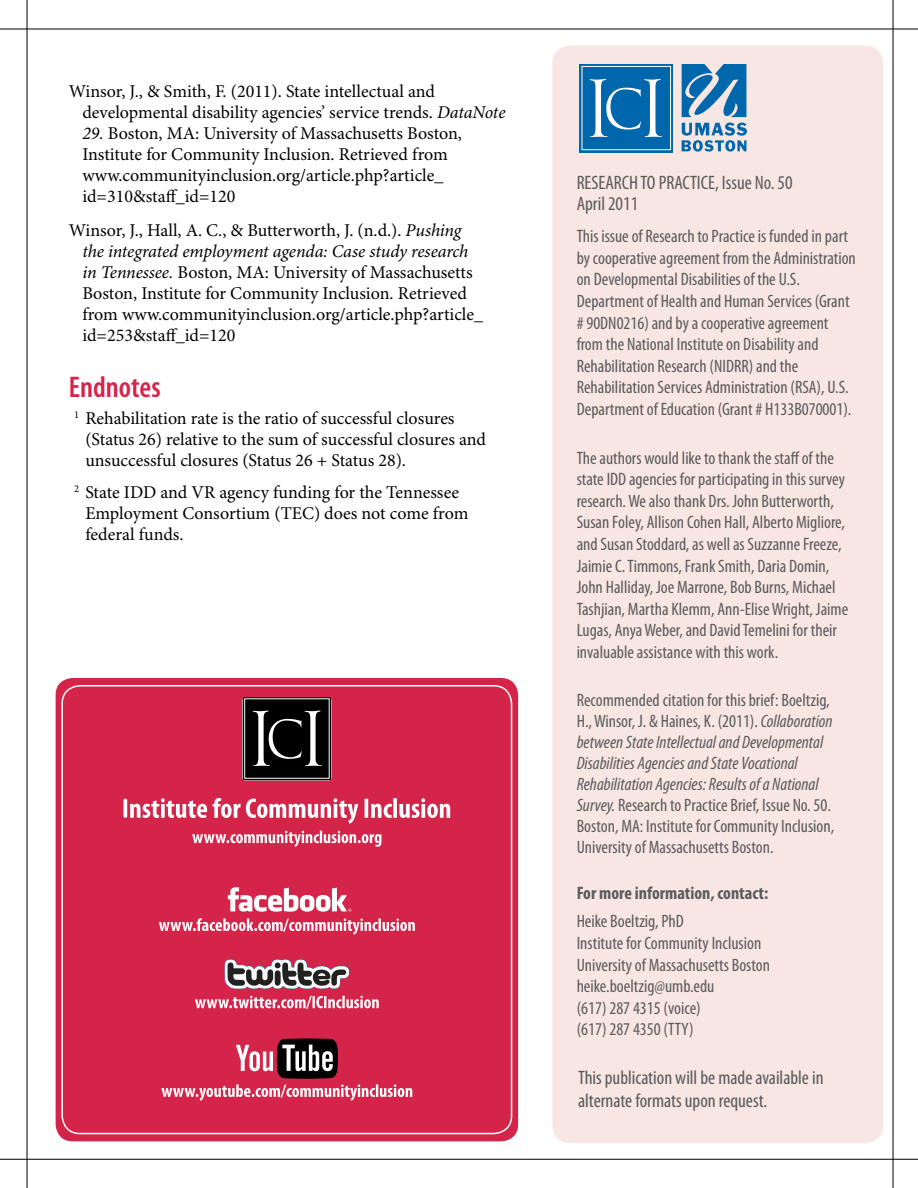
<style>
.page{position:relative;width:918px;height:1188px;background:#fff}
.page>*{position:absolute;margin:0;border:0;box-sizing:border-box;transform-origin:0 0}
.t1{font:600 condensed 30px "Myriad Pro";color:#d52449}
.t2{font:condensed 19.5px/23.4px "Myriad Pro";color:#58595b}
.t3{font:condensed 19.5px/21px "Myriad Pro";color:#5a5b5d}
.t4{font:condensed 18px/21.6px "Myriad Pro";color:#5a5b5d}
.t5{font:18px/21px "Minion Pro";color:#000}
.t6{font:700 condensed 18px "Myriad Pro";color:#5a5b5d}
.s1{font-style:italic}
</style>
<div class="page">
<hr style="left:0;top:29px;width:918px;height:1px;background:#000">
<hr style="left:0;top:1159px;width:918px;height:1px;background:#000">
<hr style="left:27px;top:0;width:1px;height:1188px;background:#000">
<hr style="left:893px;top:0;width:1px;height:1188px;background:#000">
<div style="left:552px;top:46px;width:331px;height:1097px;background:#f8e6e2;border-radius:18px"></div>
<svg style="left:682px;top:64px;width:64px;height:53px"></svg>
<svg style="left:682px;top:123px;width:65px;height:29px"></svg>
<svg style="left:579px;top:64px;width:94px;height:88px"></svg>
<div style="left:582px;top:66px;width:89px;height:84px;background:#0067ac;border:1px solid #fff"></div>
<svg style="left:589px;top:79px;width:73px;height:58px"></svg>
<div style="left:55px;top:677px;width:464px;height:465px;background:#d52449;border-radius:18px"></div>
<div style="left:54px;top:676px;width:466px;height:467px;border:2px solid #fff;border-radius:18px"></div>
<div style="left:61px;top:685px;width:451px;height:449px;border:2px solid #fff;border-radius:18px"></div>
<svg style="left:242px;top:697px;width:90px;height:84px;background:#2f2e2e"></svg>
<svg style="left:225px;top:960px;width:124px;height:28px"></svg>
<svg style="left:195px;top:996px;width:184px;height:13px"></svg>
<svg style="left:161px;top:1038px;width:251px;height:63px"></svg>
<svg style="left:192px;top:831px;width:190px;height:16px"></svg>
<svg style="left:124px;top:798px;width:326px;height:26px"></svg>
<svg style="left:228px;top:887px;width:123px;height:25px"></svg>
<svg style="left:159px;top:918px;width:256px;height:17px"></svg>
<p class="t5" style="left:82px;top:81px;width:425px;text-indent:-14px">Winsor, J., &amp; Smith, F. (2011). State intellectual and developmental disability agencies’ service trends. <span class="s1">DataNote</span></p>
<p class="t5" style="left:82px;top:123px;width:381px"><span class="s1">29.</span> Boston, MA: University of Massachusetts Boston, Institute for Community Inclusion. Retrieved from www.communityinclusion.org/article.php?article_ id=310&amp;staff_id=120</p>
<p class="t5" style="left:82px;top:221px;width:402px;text-indent:-14px">Winsor, J., Hall, A. C., &amp; Butterworth, J. (n.d.). <span class="s1">Pushing the integrated employment agenda: Case study research in Tennessee.</span> Boston, MA: University of Massachusetts Boston, Institute for Community Inclusion. Retrieved from www.communityinclusion.org/article.php?article_ id=253&amp;staff_id=120</p>
<h1 class="t1" style="left:69px;top:371px;width:93px">Endnotes</h1>
<p class="t5" style="left:85px;top:408px;width:402px;text-indent:-11px"><sup>1</sup> Rehabilitation rate is the ratio of successful closures (Status 26) relative to the sum of successful closures and unsuccessful closures (Status 26 + Status 28).</p>
<p class="t5" style="left:85px;top:482px;width:385px;text-indent:-11px"><sup>2</sup> State IDD and VR agency funding for the Tennessee<br>Employment Consortium (TEC) does not come from federal funds.</p>
<p class="t3" style="left:577px;top:172px;width:217px">RESEARCH TO PRACTICE, Issue No. 50<br>April 2011</p>
<p class="t4" style="left:577px;top:226px;width:281px">This issue of Research to Practice is funded in part by cooperative agreement from the Administration on Developmental Disabilities of the U.S.<br>Department of Health and Human Services (Grant # 90DN0216) and by a cooperative agreement from the National Institute on Disability and Rehabilitation Research (NIDRR) and the Rehabilitation Services Administration (RSA), U.S.<br>Department of Education (Grant # H133B070001).</p>
<p class="t4" style="left:577px;top:447px;width:273px">The authors would like to thank the staff of the state IDD agencies for participating in this survey research. We also thank Drs. John Butterworth, Susan Foley, Allison Cohen Hall, Alberto Migliore, and Susan Stoddard, as well as Suzzanne Freeze, Jaimie C. Timmons, Frank Smith, Daria Domin, John Halliday, Joe Marrone, Bob Burns, Michael Tashjian, Martha Klemm, Ann-Elise Wright, Jaime Lugas, Anya Weber, and David Temelini for their invaluable assistance with this work.</p>
<p class="t4" style="left:577px;top:690px;width:259px;line-height:21px">Recommended citation for this brief: Boeltzig, H., Winsor, J. &amp; Haines, K. (2011). <span class="s1">Collaboration between State Intellectual and Developmental Disabilities Agencies and State Vocational Rehabilitation Agencies: Results of a National Survey.</span> Research to Practice Brief, Issue No. 50.<br>Boston, MA: Institute for Community Inclusion, University of Massachusetts Boston.</p>
<p class="t6" style="left:577px;top:883px;width:193px">For more information, contact:</p>
<p class="t4" style="left:577px;top:911px;width:195px">Heike Boeltzig, PhD<br>Institute for Community Inclusion<br>University of Massachusetts Boston heike.boeltzig@umb.edu<br>(617) 287 4315 (voice)<br>(617) 287 4350 (TTY)</p>
<p class="t2" style="left:578px;top:1066px;width:247px">This publication will be made available in alternate formats upon request.</p>
</div>
